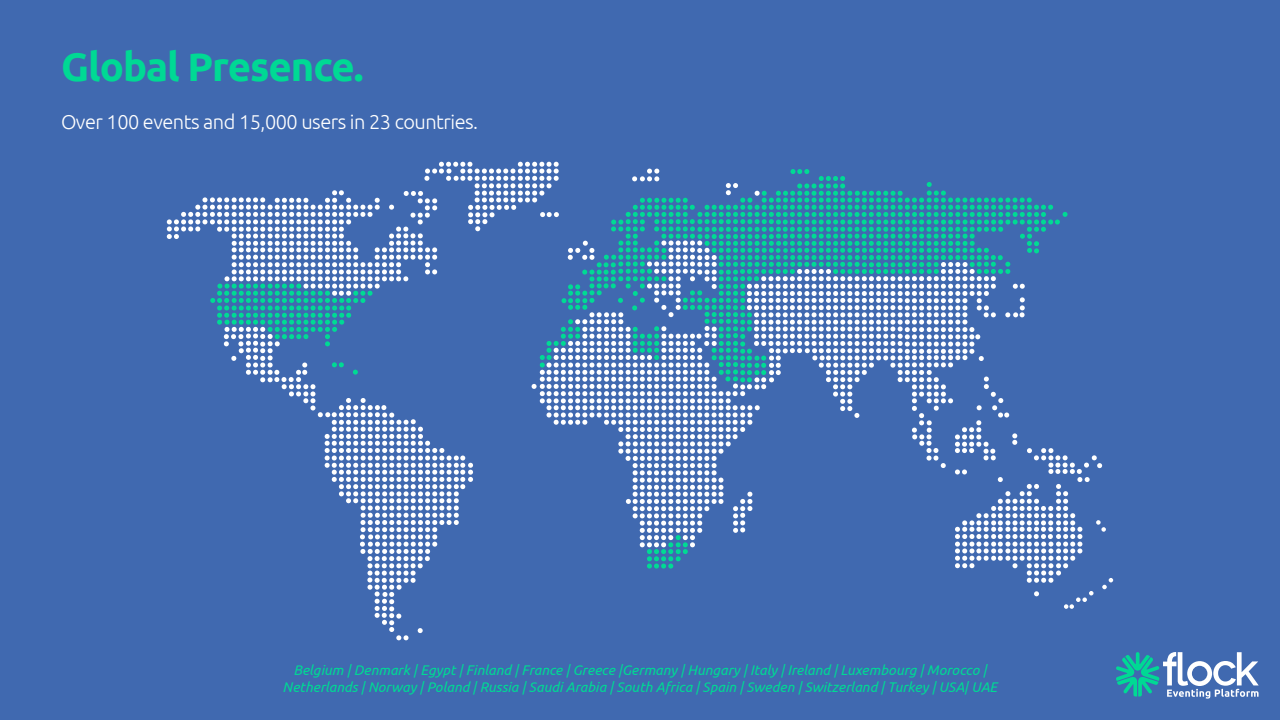
<style>
.page{position:relative;width:1280px;height:720px;background:#4069b0}
.page>*{position:absolute;margin:0;border:0;box-sizing:border-box;transform-origin:0 0}
.t1{font:700 40px "Ubuntu";letter-spacing:-.025em;color:#00d994}
.t2{font:300 20px "Ubuntu";letter-spacing:-.025em;color:#fff}
.t3{font:italic 14px/16.8px "Ubuntu";color:#00d994;text-align:center}
</style>
<div class="page">
<svg style="left:1116px;top:652px;width:143px;height:47px"></svg>
<svg style="left:167px;top:162px;width:946px;height:478px"></svg>
<h1 class="t1" style="left:61px;top:43px;width:304px">Global Presence.</h1>
<h2 class="t2" style="left:61px;top:110px;width:419px">Over 100 events and 15,000 users in 23 countries.</h2>
<p class="t3" style="left:283px;top:661px;width:716px">Belgium | Denmark | Egypt | Finland | France | Greece |Germany | Hungary | Italy | Ireland | Luxembourg | Morocco |<br>Netherlands | Norway | Poland | Russia | Saudi Arabia | South Africa | Spain | Sweden | Switzerland | Turkey | USA| UAE</p>
</div>
